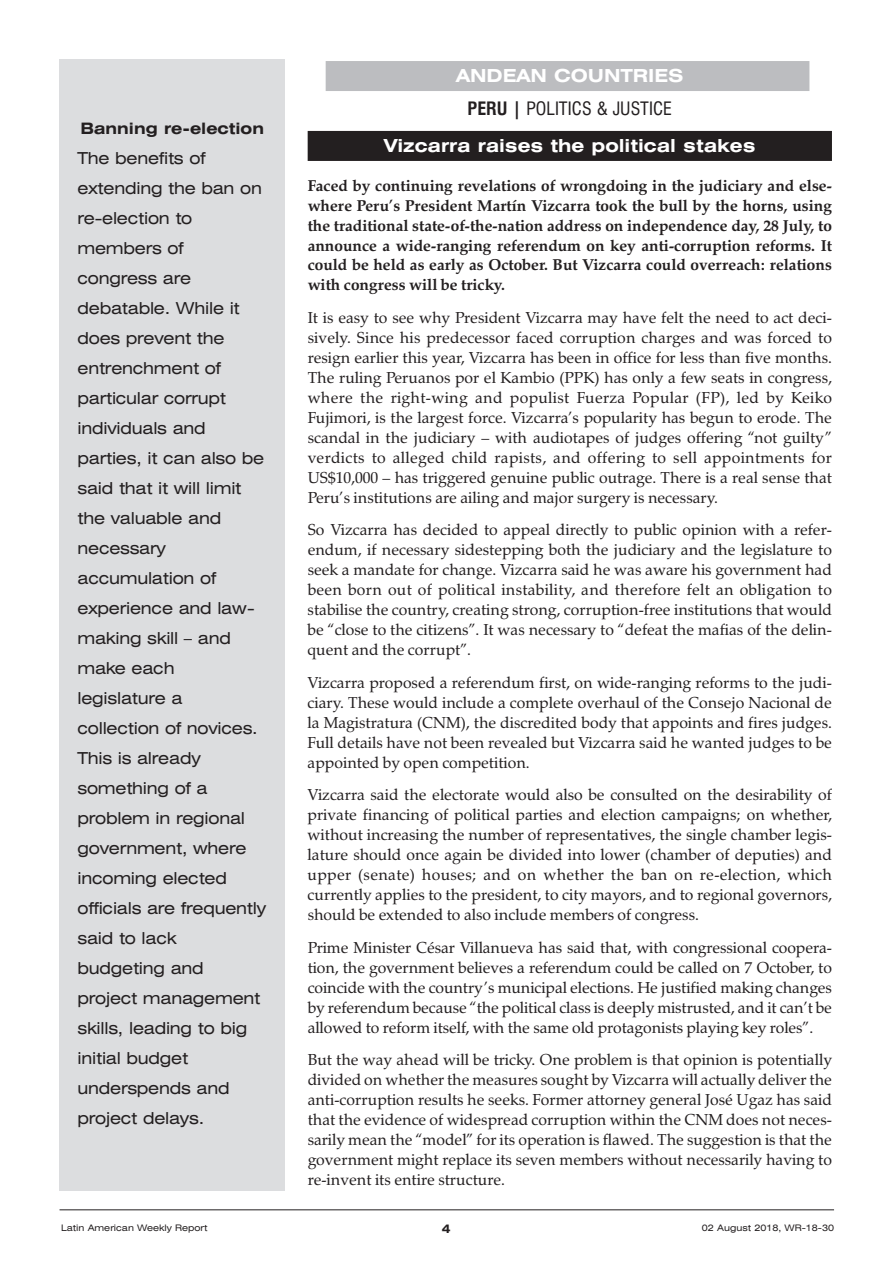
<style>
.page{position:relative;width:893px;height:1263px;background:#fff}
.page>*{position:absolute;margin:0;border:0;box-sizing:border-box;transform-origin:0 0}
.t1{font:condensed 18px/33.5px "Swiss 721 BT";color:#231f20;text-align:center}
.t2{font:700 expanded 18px "Swiss 721 BT";color:#fff}
.t3{font:expanded 16.5px/30px "Swiss 721 BT";letter-spacing:-.015em;color:#231f20}
.t4{font:15.75px/20px "Zapf Calligraphic 801 BT";color:#231f20;text-align:justify}
.t5{font:700 15.75px/20px "Zapf Calligraphic 801 BT";color:#231f20;text-align:justify}
.t6{font:700 expanded 15.75px "Swiss 721 BT";color:#231f20}
.t7{font:700 expanded 12px "Swiss 721 BT";color:#231f20}
.t8{font:expanded 9px "Swiss 721 BT";color:#231f20}
.s1{font-weight:700;font-stretch:expanded;color:#fff}
.s2{font-weight:700}
</style>
<div class="page">
<div style="left:326px;top:61px;width:483px;height:30px;background:#bcbdc0"></div>
<div style="left:308px;top:131px;width:524px;height:30px;background:#231f20"></div>
<div style="left:60px;top:60px;width:225px;height:1131px;background:#dcdddf"></div>
<hr style="left:60px;top:1209px;width:774px;height:1px;background:#231f20">
<p class="t6" style="left:80px;top:119px;width:185px">Banning re-election</p>
<p class="t3" style="left:78px;top:143px;width:190px">The benefits of extending the ban on re-election to members of congress are debatable. While it does prevent the entrenchment of particular corrupt individuals and parties, it can also be said that it will limit the valuable and necessary accumulation of experience and law&shy;making skill – and make each legislature a collection of novices.<br>This is already something of a problem in regional government, where incoming elected officials are frequently said to lack budgeting and project management skills, leading to big initial budget underspends and project delays.</p>
<p class="t8" style="left:61px;top:1223px;width:148px">Latin American Weekly Report</p>
<p class="t1" style="left:456px;top:59px;width:229px"><span class="s1">ANDEAN COUNTRIES<br></span><span class="s2">PERU |</span> POLITICS &amp; JUSTICE</p>
<p class="t2" style="left:384px;top:135px;width:373px">Vizcarra raises the political stakes</p>
<p class="t5" style="left:308px;top:175px;width:526px">Faced by continuing revelations of wrongdoing in the judiciary and else&shy;where Peru’s President Martín Vizcarra took the bull by the horns, using the traditional state-of-the-nation address on independence day, 28 July, to announce a wide-ranging referendum on key anti-corruption reforms. It could be held as early as October. But Vizcarra could overreach: relations with congress will be tricky.</p>
<p class="t4" style="left:308px;top:308px;width:526px">It is easy to see why President Vizcarra may have felt the need to act deci&shy;sively. Since his predecessor faced corruption charges and was forced to resign earlier this year, Vizcarra has been in office for less than five months.<br>The ruling Peruanos por el Kambio (PPK) has only a few seats in congress, where the right-wing and populist Fuerza Popular (FP), led by Keiko Fujimori, is the largest force. Vizcarra’s popularity has begun to erode. The scandal in the judiciary – with audiotapes of judges offering “not guilty” verdicts to alleged child rapists, and offering to sell appointments for US$10,000 – has triggered genuine public outrage. There is a real sense that Peru’s institutions are ailing and major surgery is necessary.</p>
<p class="t4" style="left:308px;top:520px;width:526px">So Vizcarra has decided to appeal directly to public opinion with a refer&shy;endum, if necessary sidestepping both the judiciary and the legislature to seek a mandate for change. Vizcarra said he was aware his government had been born out of political instability, and therefore felt an obligation to stabilise the country, creating strong, corruption-free institutions that would be “close to the citizens”. It was necessary to “defeat the mafias of the delin&shy;quent and the corrupt”.</p>
<p class="t4" style="left:308px;top:672px;width:526px">Vizcarra proposed a referendum first, on wide-ranging reforms to the judi&shy;ciary. These would include a complete overhaul of the Consejo Nacional de la Magistratura (CNM), the discredited body that appoints and fires judges.<br>Full details have not been revealed but Vizcarra said he wanted judges to be appointed by open competition.</p>
<p class="t4" style="left:308px;top:785px;width:526px">Vizcarra said the electorate would also be consulted on the desirability of private financing of political parties and election campaigns; on whether, without increasing the number of representatives, the single chamber legis&shy;lature should once again be divided into lower (chamber of deputies) and upper (senate) houses; and on whether the ban on re-election, which currently applies to the president, to city mayors, and to regional governors, should be extended to also include members of congress.</p>
<p class="t4" style="left:308px;top:937px;width:526px">Prime Minister César Villanueva has said that, with congressional coopera&shy;tion, the government believes a referendum could be called on 7 October, to coincide with the country’s municipal elections. He justified making changes by referendum because “the political class is deeply mistrusted, and it can’t be allowed to reform itself, with the same old protagonists playing key roles”.</p>
<p class="t4" style="left:308px;top:1050px;width:526px">But the way ahead will be tricky. One problem is that opinion is potentially divided on whether the measures sought by Vizcarra will actually deliver the anti-corruption results he seeks. Former attorney general José Ugaz has said that the evidence of widespread corruption within the CNM does not neces&shy;sarily mean the “model” for its operation is flawed. The suggestion is that the government might replace its seven members without necessarily having to re-invent its entire structure.</p>
<p class="t7" style="left:442px;top:1221px;width:10px">4</p>
<p class="t8" style="left:702px;top:1223px;width:134px">02 August 2018, WR-18-30</p>
</div>
